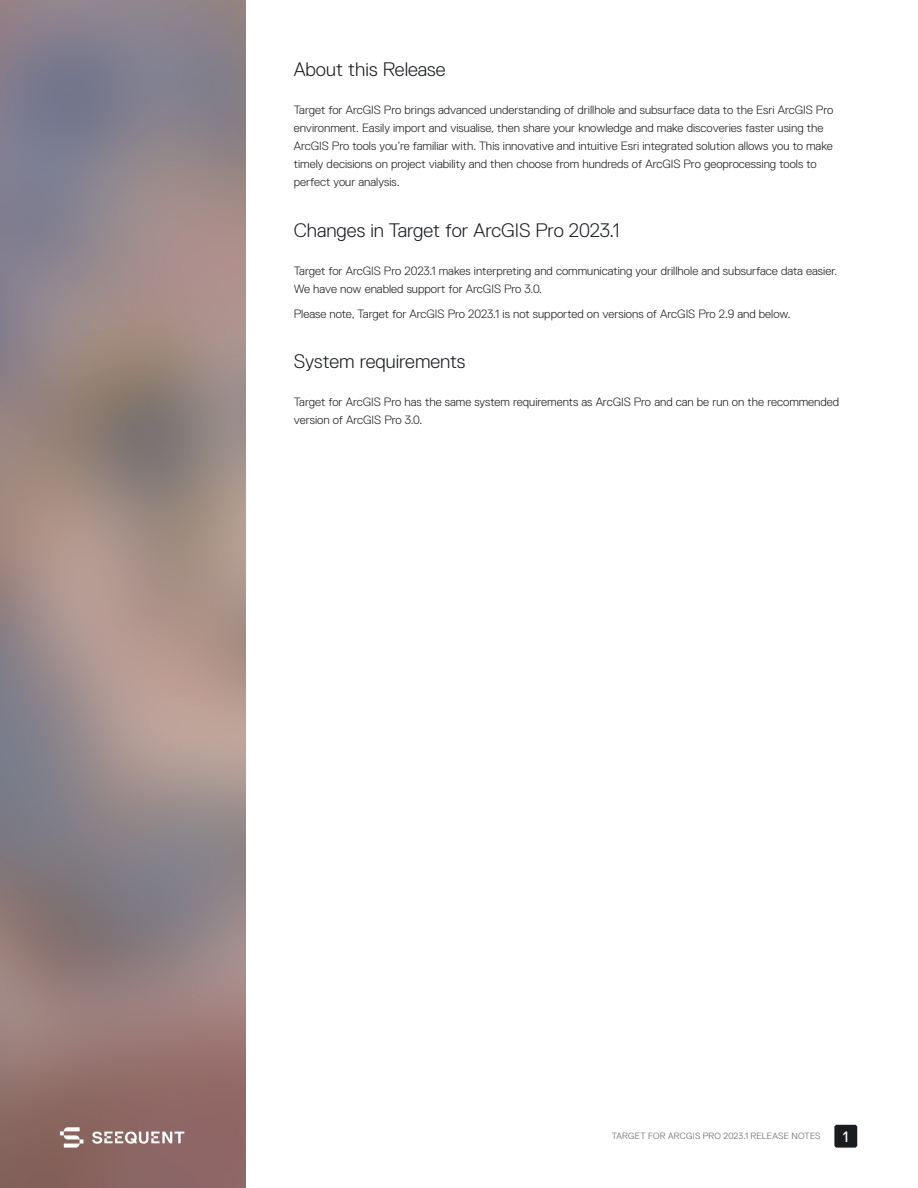
<style>
.page{position:relative;width:918px;height:1188px;background:#fff}
.page>*{position:absolute;margin:0;border:0;box-sizing:border-box;transform-origin:0 0}
.t1{font:300 19.5px "Replica Pro";color:#1a1d20}
.t2{font:15px "Replica Pro";color:#fff}
.Basic_Body_Copy{font:300 12px/18px "Replica Pro";color:#1a1d20}
.t3{font:300 9px "Replica Pro";letter-spacing:.03em;color:#5e5c5f}
</style>
<div class="page">
<div style="left:834px;top:1125px;width:23px;height:23px;background:#1a1d20;border-radius:2px"></div>
<img style="left:0;top:0;width:245px;height:1188px">
<svg style="left:92px;top:1132px;width:92px;height:12px"></svg>
<svg style="left:60px;top:1127px;width:23px;height:21px"></svg>
<h2 class="t1" style="left:294px;top:58px;width:153px">About this Release</h2>
<p class="Basic_Body_Copy" style="left:294px;top:101px;width:541px">Target for ArcGIS Pro brings advanced understanding of drillhole and subsurface data to the Esri ArcGIS Pro environment. Easily import and visualise, then share your knowledge and make discoveries faster using the ArcGIS Pro tools you’re familiar with. This innovative and intuitive Esri integrated solution allows you to make timely decisions on project viability and then choose from hundreds of ArcGIS Pro geoprocessing tools to perfect your analysis.</p>
<h2 class="t1" style="left:294px;top:219px;width:327px">Changes in Target for ArcGIS Pro 2023.1</h2>
<p class="Basic_Body_Copy" style="left:294px;top:262px;width:545px">Target for ArcGIS Pro 2023.1 makes interpreting and communicating your drillhole and subsurface data easier.<br>We have now enabled support for ArcGIS Pro 3.0.</p>
<p class="Basic_Body_Copy" style="left:294px;top:305px;width:498px">Please note, Target for ArcGIS Pro 2023.1 is not supported on versions of ArcGIS Pro 2.9 and below.</p>
<h2 class="t1" style="left:294px;top:350px;width:173px">System requirements</h2>
<p class="Basic_Body_Copy" style="left:294px;top:393px;width:547px">Target for ArcGIS Pro has the same system requirements as ArcGIS Pro and can be run on the recommended version of ArcGIS Pro 3.0.</p>
<p class="t3" style="left:612px;top:1131px;width:210px">TARGET FOR ARCGIS PRO 2023.1 RELEASE NOTES</p>
<p class="t2" style="left:843px;top:1128px;width:7px">1</p>
</div>
